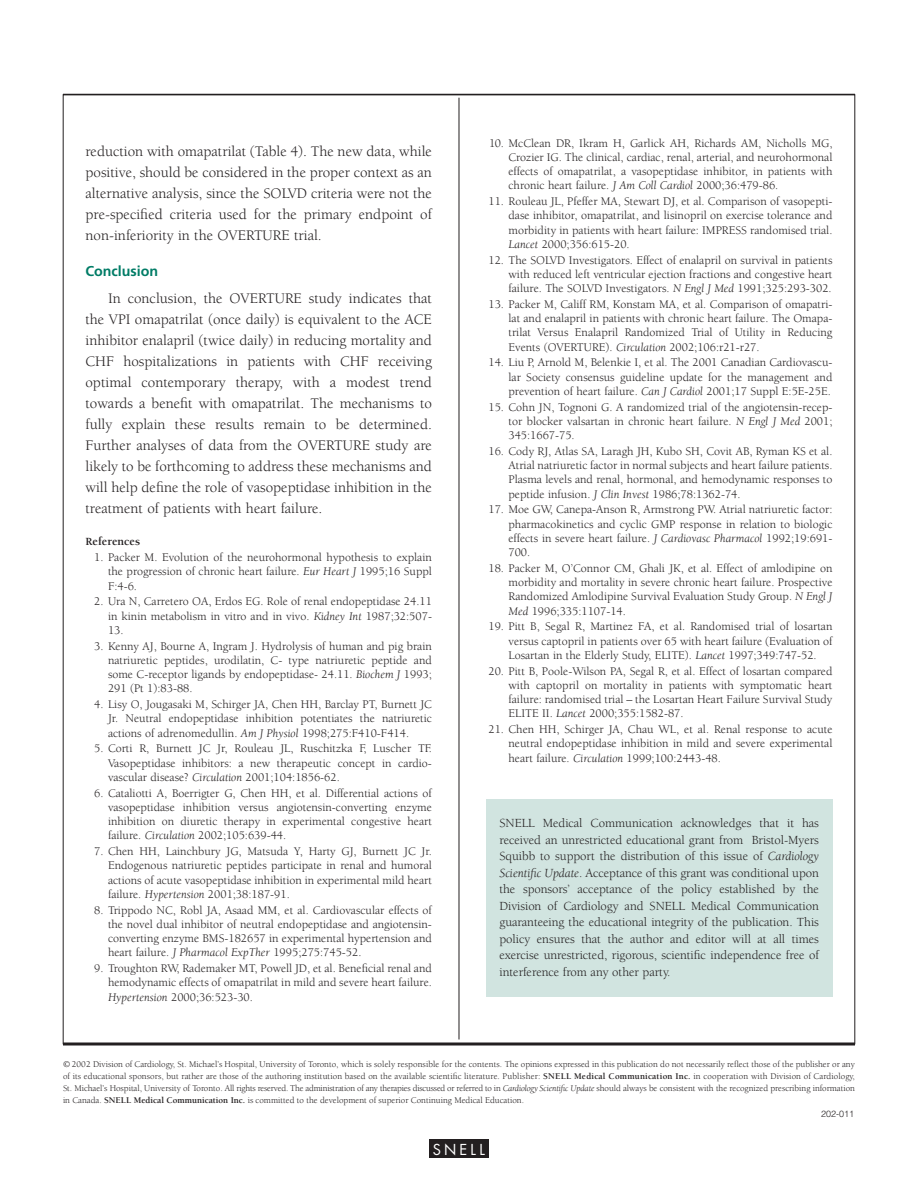
<style>
.page{position:relative;width:918px;height:1188px;background:#fff}
.page>*{position:absolute;margin:0;border:0;box-sizing:border-box;transform-origin:0 0}
.t1{font:15px/21px "Berkeley";color:#231f20;text-align:justify}
.t2{font:14.7px "Futura";letter-spacing:.215em;color:#fff}
.t3{font:700 14.25px "Frutiger";color:#007c66}
.t4{font:12.75px/16.5px "Berkeley";letter-spacing:-.005em;color:#231f20;text-align:justify}
.t5{font:12px/14.2px "Berkeley";color:#231f20;text-align:justify}
.t6{font:700 12px "Berkeley";color:#231f20}
.t7{font:9px/12px "Berkeley";color:#231f20;text-align:justify}
.t8{font:300 9px "Helvetica";color:#231f20}
.s1{font-size:11.25px}
.s2{font-style:italic}
.s3{font-weight:700}
</style>
<div class="page">
<svg style="left:63px;top:1042px;width:792px;height:4px"></svg>
<hr style="left:63px;top:94px;width:792px;height:1px;background:#231f20">
<hr style="left:459px;top:98px;width:1px;height:941px;background:#231f20">
<div style="left:429px;top:1140px;width:60px;height:18px;background:#231f20"></div>
<div style="left:486px;top:800px;width:346px;height:198px;background:#d1e4e0"></div>
<p class="t1" style="left:86px;top:142px;width:348px">reduction with omapatrilat (Table 4). The new data, while positive, should be considered in the proper context as an alternative analysis, since the SOLVD criteria were not the pre-specified criteria used for the primary endpoint of non-inferiority in the OVERTURE trial.</p>
<p class="t3" style="left:86px;top:265px;width:74px">Conclusion</p>
<p class="t1" style="left:86px;top:289px;width:348px;text-indent:22px">In conclusion, the OVERTURE study indicates that the VPI omapatrilat (once daily) is equivalent to the ACE inhibitor enalapril (twice daily) in reducing mortality and CHF hospitalizations in patients with CHF receiving optimal contemporary therapy, with a modest trend towards a benefit with omapatrilat. The mechanisms to fully explain these results remain to be determined.<br>Further analyses of data from the OVERTURE study are likely to be forthcoming to address these mechanisms and will help define the role of vasopeptidase inhibition in the treatment of patients with heart failure.</p>
<p class="t6" style="left:86px;top:537px;width:56px"><span class="s1">R</span>eferences</p>
<p class="t5" style="left:108px;top:551px;width:325px;text-indent:-14px">1. Packer M. Evolution of the neurohormonal hypothesis to explain the progression of chronic heart failure. <span class="s2">Eur Heart J</span> 1995;16 Suppl F:4-6.</p>
<p class="t5" style="left:108px;top:595px;width:326px;text-indent:-14px">2. Ura N, Carretero OA, Erdos EG. Role of renal endopeptidase 24.11 in kinin metabolism in vitro and in vivo. <span class="s2">Kidney Int</span> 1987;32:507- 13.</p>
<p class="t5" style="left:108px;top:640px;width:325px;text-indent:-14px">3. Kenny AJ, Bourne A, Ingram J. Hydrolysis of human and pig brain natriuretic peptides, urodilatin, C- type natriuretic peptide and some C-receptor ligands by endopeptidase- 24.11. <span class="s2">Biochem J</span> 1993; 291 (Pt 1):83-88.</p>
<p class="t5" style="left:108px;top:698px;width:325px;text-indent:-14px">4. Lisy O, Jougasaki M, Schirger JA, Chen HH, Barclay PT, Burnett JC Jr. Neutral endopeptidase inhibition potentiates the natriuretic actions of adrenomedullin. <span class="s2">Am J Physiol</span> 1998;275:F410-F414.</p>
<p class="t5" style="left:108px;top:742px;width:325px;text-indent:-14px">5. Corti R, Burnett JC Jr, Rouleau JL, Ruschitzka F, Luscher TF.<br>Vasopeptidase inhibitors: a new therapeutic concept in cardio&shy;vascular disease? <span class="s2">Circulation</span> 2001;104:1856-62.</p>
<p class="t5" style="left:108px;top:787px;width:325px;text-indent:-14px">6. Cataliotti A, Boerrigter G, Chen HH, et al. Differential actions of vasopeptidase inhibition versus angiotensin-converting enzyme inhibition on diuretic therapy in experimental congestive heart failure. <span class="s2">Circulation</span> 2002;105:639-44.</p>
<p class="t5" style="left:108px;top:845px;width:325px;text-indent:-14px">7. Chen HH, Lainchbury JG, Matsuda Y, Harty GJ, Burnett JC Jr.<br>Endogenous natriuretic peptides participate in renal and humoral actions of acute vasopeptidase inhibition in experimental mild heart failure. <span class="s2">Hypertension</span> 2001;38:187-91.</p>
<p class="t5" style="left:108px;top:904px;width:325px;text-indent:-14px">8. Trippodo NC, Robl JA, Asaad MM, et al. Cardiovascular effects of the novel dual inhibitor of neutral endopeptidase and angiotensin&shy;converting enzyme BMS-182657 in experimental hypertension and heart failure. <span class="s2">J Pharmacol ExpTher</span> 1995;275:745-52.</p>
<p class="t5" style="left:108px;top:962px;width:325px;text-indent:-14px">9. Troughton RW, Rademaker MT, Powell JD, et al. Beneficial renal and hemodynamic effects of omapatrilat in mild and severe heart failure.<br><span class="s2">Hypertension</span> 2000;36:523-30.</p>
<p class="t5" style="left:509px;top:137px;width:325px;text-indent:-19px">10. McClean DR, Ikram H, Garlick AH, Richards AM, Nicholls MG, Crozier IG. The clinical, cardiac, renal, arterial, and neurohormonal effects of omapatrilat, a vasopeptidase inhibitor, in patients with chronic heart failure. <span class="s2">J Am Coll Cardiol</span> 2000;36:479-86.</p>
<p class="t5" style="left:509px;top:195px;width:325px;text-indent:-20px">11. Rouleau JL, Pfeffer MA, Stewart DJ, et al. Comparison of vasopepti&shy;dase inhibitor, omapatrilat, and lisinopril on exercise tolerance and morbidity in patients with heart failure: IMPRESS randomised trial.<br><span class="s2">Lancet</span> 2000;356:615-20.</p>
<p class="t5" style="left:509px;top:254px;width:325px;text-indent:-20px">12. The SOLVD Investigators. Effect of enalapril on survival in patients with reduced left ventricular ejection fractions and congestive heart failure. The SOLVD Investigators. <span class="s2">N Engl J Med</span> 1991;325:293-302.</p>
<p class="t5" style="left:508px;top:298px;width:325px;text-indent:-20px">13. Packer M, Califf RM, Konstam MA, et al. Comparison of omapatri&shy;lat and enalapril in patients with chronic heart failure. The Omapa&shy;trilat Versus Enalapril Randomized Trial of Utility in Reducing Events (OVERTURE). <span class="s2">Circulation</span> 2002;106:r21-r27.</p>
<p class="t5" style="left:508px;top:356px;width:325px;text-indent:-20px">14. Liu P, Arnold M, Belenkie I, et al. The 2001 Canadian Cardiovascu&shy;lar Society consensus guideline update for the management and prevention of heart failure. <span class="s2">Can J Cardiol</span> 2001;17 Suppl E:5E-25E.</p>
<p class="t5" style="left:508px;top:401px;width:325px;text-indent:-20px">15. Cohn JN, Tognoni G. A randomized trial of the angiotensin-recep&shy;tor blocker valsartan in chronic heart failure. <span class="s2">N Engl J Med</span> 2001; 345:1667-75.</p>
<p class="t5" style="left:508px;top:445px;width:326px;text-indent:-20px">16. Cody RJ, Atlas SA, Laragh JH, Kubo SH, Covit AB, Ryman KS et al.<br>Atrial natriuretic factor in normal subjects and heart failure patients.<br>Plasma levels and renal, hormonal, and hemodynamic responses to peptide infusion. <span class="s2">J Clin Invest</span> 1986;78:1362-74.</p>
<p class="t5" style="left:508px;top:503px;width:326px;text-indent:-20px">17. Moe GW, Canepa-Anson R, Armstrong PW. Atrial natriuretic factor: pharmacokinetics and cyclic GMP response in relation to biologic effects in severe heart failure. <span class="s2">J Cardiovasc Pharmacol</span> 1992;19:691- 700.</p>
<p class="t5" style="left:508px;top:562px;width:325px;text-indent:-20px">18. Packer M, O’Connor CM, Ghali JK, et al. Effect of amlodipine on morbidity and mortality in severe chronic heart failure. Prospective Randomized Amlodipine Survival Evaluation Study Group. <span class="s2">N Engl J Med</span> 1996;335:1107-14.</p>
<p class="t5" style="left:508px;top:620px;width:325px;text-indent:-20px">19. Pitt B, Segal R, Martinez FA, et al. Randomised trial of losartan versus captopril in patients over 65 with heart failure (Evaluation of Losartan in the Elderly Study, ELITE). <span class="s2">Lancet</span> 1997;349:747-52.</p>
<p class="t5" style="left:508px;top:665px;width:325px;text-indent:-20px">20. Pitt B, Poole-Wilson PA, Segal R, et al. Effect of losartan compared with captopril on mortality in patients with symptomatic heart failure: randomised trial – the Losartan Heart Failure Survival Study ELITE II. <span class="s2">Lancet</span> 2000;355:1582-87.</p>
<p class="t5" style="left:508px;top:723px;width:325px;text-indent:-20px">21. Chen HH, Schirger JA, Chau WL, et al. Renal response to acute neutral endopeptidase inhibition in mild and severe experimental heart failure. <span class="s2">Circulation</span> 1999;100:2443-48.</p>
<p class="t4" style="left:500px;top:816px;width:321px">SNELL Medical Communication acknowledges that it has received an unrestricted educational grant from Bristol-Myers Squibb to support the distribution of this issue of <span class="s2">Cardiology Scientific Update</span>. Acceptance of this grant was conditional upon the sponsors’ acceptance of the policy established by the Division of Cardiology and SNELL Medical Communication guaranteeing the educational integrity of the publication. This policy ensures that the author and editor will at all times exercise unrestricted, rigorous, scientific independence free of interference from any other party.</p>
<p class="t7" style="left:63px;top:1059px;width:794px">© 2002 Division of Cardiology, St. Michael’s Hospital, University of Toronto, which is solely responsible for the contents. The opinions expressed in this publication do not necessarily reflect those of the publisher or any of its educational sponsors, but rather are those of the authoring institution based on the available scientific literature. Publisher: <span class="s3">SNELL Medical Communication Inc.</span> in cooperation with Division of Cardiology, St. Michael’s Hospital, University of Toronto. All rights reserved. The administration of any therapies discussed or referred to in <span class="s2">Cardiology Scientific Update</span> should always be consistent with the recognized prescribing information in Canada. <span class="s3">SNELL Medical Communication Inc.</span> is committed to the development of superior Continuing Medical Education.</p>
<p class="t2" style="left:433px;top:1143px;width:54px">SNELL</p>
<p class="t8" style="left:821px;top:1111px;width:35px">202-011</p>
</div>
